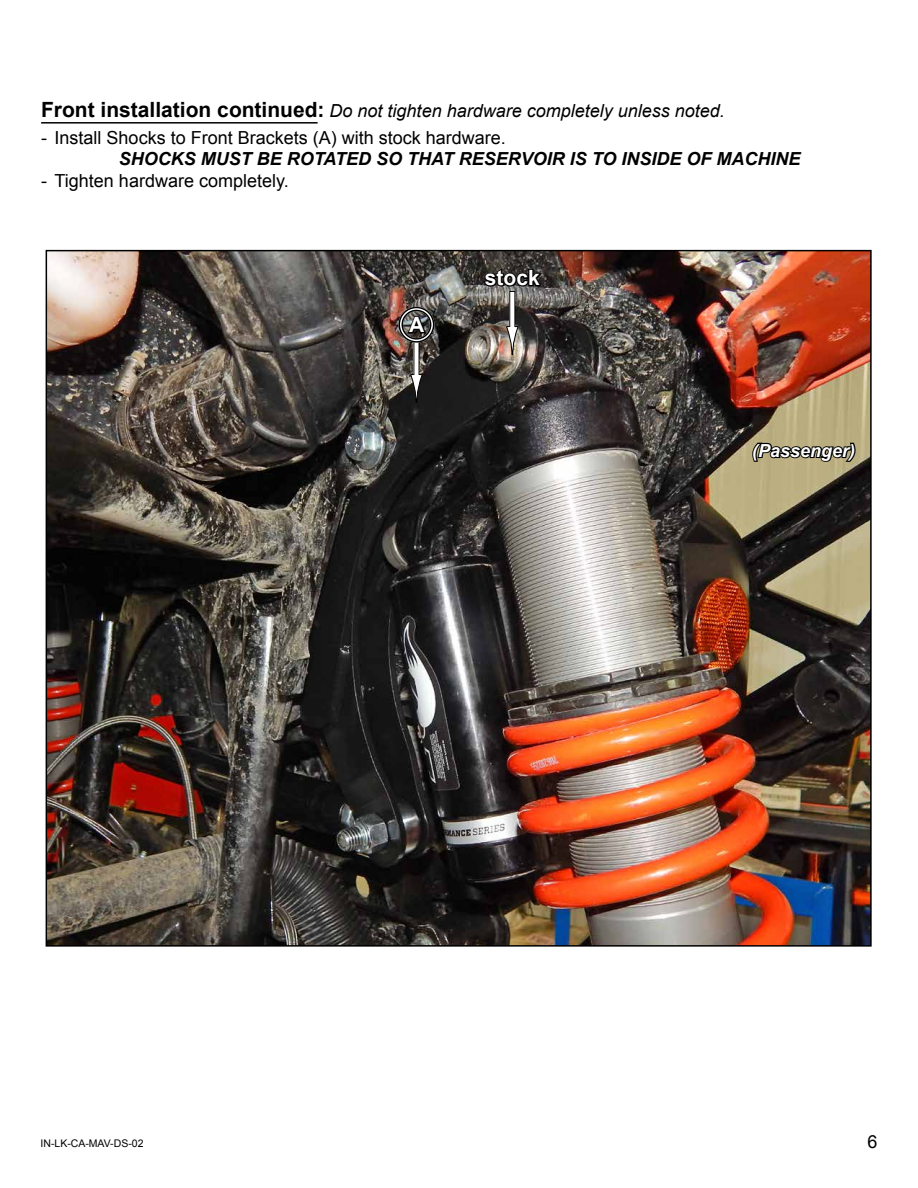
<style>
.page{position:relative;width:918px;height:1188px;background:#fff}
.page>*{position:absolute;margin:0;border:0;box-sizing:border-box;transform-origin:0 0}
.t1{font:700 21px "Arial";color:#fff}
.t2{font:18px "Arial";color:#000}
.t3{font:italic 18px "Arial";color:#000}
.t4{font:italic 700 18px "Arial";color:#000}
.t5{font:italic 700 18px "Arial";color:#fff}
.t6{font:10.5px "Arial";color:#000}
.s1{font-weight:700;font-style:normal;font-size:21px}
</style>
<div class="page">
<img style="left:49px;top:253px;width:820px;height:691px">
<hr style="left:41px;top:122px;width:277px;height:2px;background:#000">
<div style="left:414px;top:339px;width:5px;height:36px;background:#fff"></div>
<svg style="left:410px;top:374px;width:13px;height:29px"></svg>
<div style="left:510px;top:291px;width:5px;height:36px;background:#fff"></div>
<svg style="left:506px;top:326px;width:13px;height:29px"></svg>
<svg style="left:406px;top:314px;width:22px;height:21px"></svg>
<div style="left:399px;top:307px;width:35px;height:36px;border:4px solid #fff;border-radius:50%"></div>
<div style="left:399px;top:307px;width:35px;height:36px;border:1px solid #000;border-radius:50%"></div>
<div style="left:402px;top:310px;width:29px;height:30px;border:1px solid #000;border-radius:50%"></div>
<svg style="left:751px;top:441px;width:106px;height:23px"></svg>
<svg style="left:483px;top:255px;width:61px;height:33px"></svg>
<p class="t3" style="left:41px;top:99px;width:685px"><span class="s1">Front installation continued:</span> Do not tighten hardware completely unless noted.</p>
<p class="t2" style="left:41px;top:126px;width:466px">- Install Shocks to Front Brackets (A) with stock hardware.</p>
<p class="t4" style="left:119px;top:147px;width:683px">SHOCKS MUST BE ROTATED SO THAT RESERVOIR IS TO INSIDE OF MACHINE</p>
<p class="t2" style="left:41px;top:169px;width:249px">- Tighten hardware completely.</p>
<p class="t1" style="left:409px;top:311px;width:17px">A</p>
<p class="t1" style="left:485px;top:264px;width:56px">stock</p>
<p class="t5" style="left:752px;top:439px;width:105px">(Passenger)</p>
<p class="t6" style="left:40px;top:1137px;width:105px">IN-LK-CA-MAV-DS-02</p>
<p class="t2" style="left:867px;top:1129px;width:12px">6</p>
</div>
